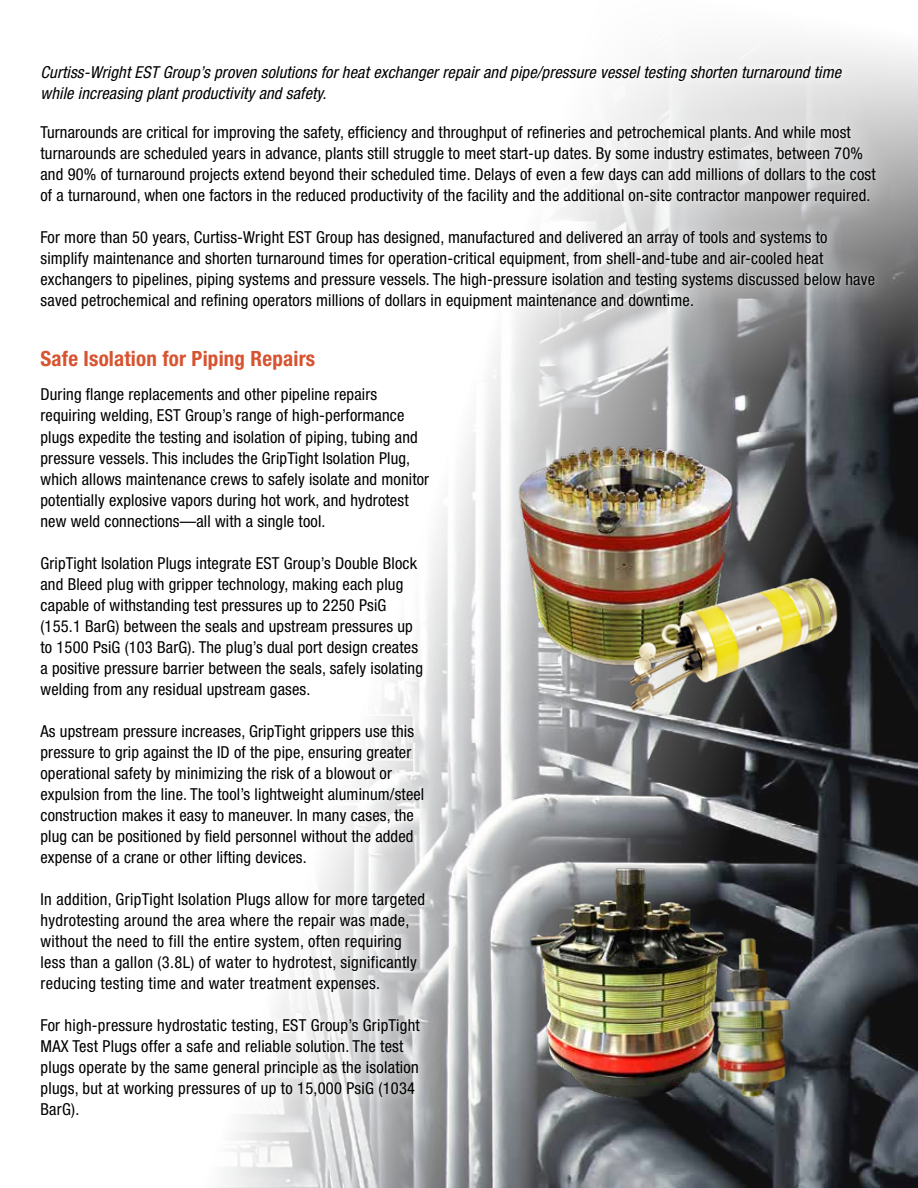
<style>
.page{position:relative;width:918px;height:1188px;background:#fff}
.page>*{position:absolute;margin:0;border:0;box-sizing:border-box;transform-origin:0 0}
.t1{font:700 condensed 21px "Helvetica Neue LT Std";letter-spacing:.01em;color:#d85330}
.t2{font:condensed 16.5px/21px "Helvetica Neue LT Std";letter-spacing:.01em;color:#000}
.t3{font:italic condensed 16.5px/21px "Helvetica Neue LT Std";letter-spacing:.01em;color:#000}
</style>
<div class="page">
<img style="left:218px;top:611px;width:700px;height:577px">
<svg style="left:218px;top:611px;width:222px;height:517px"></svg>
<img style="left:524px;top:862px;width:208px;height:241px">
<img style="left:702px;top:928px;width:96px;height:177px">
<svg style="left:427px;top:42px;width:491px;height:569px"></svg>
<svg style="left:427px;top:103px;width:471px;height:229px"></svg>
<div style="left:29px;top:52px;width:826px;height:62px;background:#fff"></div>
<svg style="left:609px;top:54px;width:245px;height:59px;fill:#efeff0"></svg>
<img style="left:512px;top:442px;width:227px;height:227px">
<img style="left:620px;top:578px;width:223px;height:134px">
<p class="t3" style="left:40px;top:62px;width:802px">Curtiss-Wright EST Group’s proven solutions for heat exchanger repair and pipe/pressure vessel testing shorten turnaround time while increasing plant productivity and safety.</p>
<p class="t2" style="left:40px;top:121px;width:837px">Turnarounds are critical for improving the safety, efficiency and throughput of refineries and petrochemical plants. And while most turnarounds are scheduled years in advance, plants still struggle to meet start-up dates. By some industry estimates, between 70% and 90% of turnaround projects extend beyond their scheduled time. Delays of even a few days can add millions of dollars to the cost of a turnaround, when one factors in the reduced productivity of the facility and the additional on-site contractor manpower required.</p>
<p class="t2" style="left:40px;top:226px;width:836px">For more than 50 years, Curtiss-Wright EST Group has designed, manufactured and delivered an array of tools and systems to simplify maintenance and shorten turnaround times for operation-critical equipment, from shell-and-tube and air-cooled heat exchangers to pipelines, piping systems and pressure vessels. The high-pressure isolation and testing systems discussed below have saved petrochemical and refining operators millions of dollars in equipment maintenance and downtime.</p>
<p class="t1" style="left:40px;top:346px;width:276px">Safe Isolation for Piping Repairs</p>
<p class="t2" style="left:40px;top:384px;width:390px">During flange replacements and other pipeline repairs requiring welding, EST Group’s range of high-performance plugs expedite the testing and isolation of piping, tubing and pressure vessels. This includes the GripTight Isolation Plug, which allows maintenance crews to safely isolate and monitor potentially explosive vapors during hot work, and hydrotest new weld connections—all with a single tool.</p>
<p class="t2" style="left:40px;top:552px;width:384px">GripTight Isolation Plugs integrate EST Group’s Double Block and Bleed plug with gripper technology, making each plug capable of withstanding test pressures up to 2250 PsiG (155.1 BarG) between the seals and upstream pressures up to 1500 PsiG (103 BarG). The plug’s dual port design creates a positive pressure barrier between the seals, safely isolating welding from any residual upstream gases.</p>
<p class="t2" style="left:40px;top:720px;width:385px">As upstream pressure increases, GripTight grippers use this pressure to grip against the ID of the pipe, ensuring greater operational safety by minimizing the risk of a blowout or expulsion from the line. The tool’s lightweight aluminum/steel construction makes it easy to maneuver. In many cases, the plug can be positioned by field personnel without the added expense of a crane or other lifting devices.</p>
<p class="t2" style="left:40px;top:888px;width:386px">In addition, GripTight Isolation Plugs allow for more targeted hydrotesting around the area where the repair was made, without the need to fill the entire system, often requiring less than a gallon (3.8L) of water to hydrotest, significantly reducing testing time and water treatment expenses.</p>
<p class="t2" style="left:40px;top:1014px;width:381px">For high-pressure hydrostatic testing, EST Group’s GripTight MAX Test Plugs offer a safe and reliable solution. The test plugs operate by the same general principle as the isolation plugs, but at working pressures of up to 15,000 PsiG (1034<br>BarG).</p>
</div>
